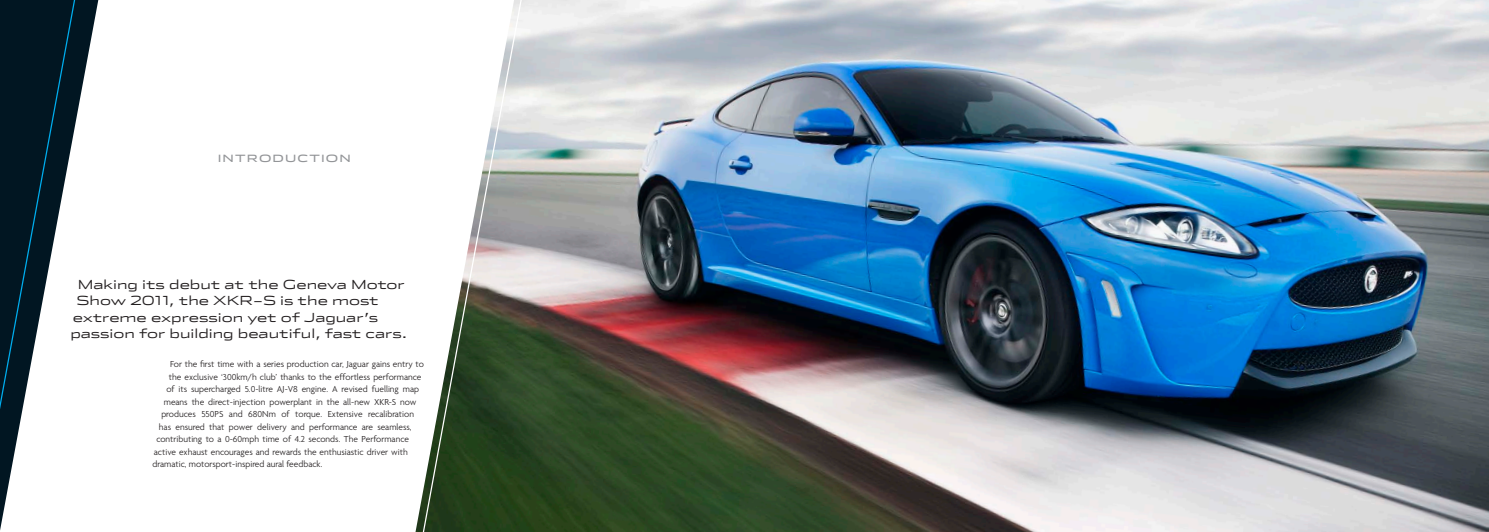
<style>
.page{position:relative;width:1489px;height:532px;background:#fff}
.page>*{position:absolute;margin:0;border:0;box-sizing:border-box;transform-origin:0 0}
.t1{font:300 12.5px "Stainless Ext";color:#231f20}
.t2{font:10px "Stainless Ext";letter-spacing:.12em;color:#939598}
.t3{font:300 9.38px "Agenda";color:#231f20}
</style>
<div class="page">
<img style="left:526px;top:0;width:962px;height:531px">
<svg style="left:87px;top:0;width:11px;height:61px"></svg>
<svg style="left:0;top:0;width:87px;height:530px"></svg>
<svg style="left:415px;top:0;width:111px;height:531px"></svg>
<p class="t2" style="left:218px;top:152px;width:135px">INTRODUCTION</p>
<p class="t1" style="left:78px;top:276px;width:328px">Making its debut at the Geneva Motor</p>
<p class="t1" style="left:77px;top:293px;width:303px">Show 2011, the XKR-S is the most</p>
<p class="t1" style="left:73px;top:309px;width:307px">extreme expression yet of Jaguar’s</p>
<p class="t1" style="left:70px;top:325px;width:338px">passion for building beautiful, fast cars.</p>
<p class="t3" style="left:170px;top:358px;width:255px">For the first time with a series production car, Jaguar gains entry to</p>
<p class="t3" style="left:169px;top:371px;width:254px">the exclusive ‘300km/h club’ thanks to the effortless performance</p>
<p class="t3" style="left:166px;top:383px;width:254px">of its supercharged 5.0-litre AJ-V8 engine. A revised fuelling map</p>
<p class="t3" style="left:164px;top:396px;width:254px">means the direct-injection powerplant in the all-new XKR-S now</p>
<p class="t3" style="left:161px;top:408px;width:254px">produces 550PS and 680Nm of torque. Extensive recalibration</p>
<p class="t3" style="left:159px;top:421px;width:254px">has ensured that power delivery and performance are seamless,</p>
<p class="t3" style="left:156px;top:433px;width:254px">contributing to a 0-60mph time of 4.2 seconds. The Performance</p>
<p class="t3" style="left:154px;top:446px;width:255px">active exhaust encourages and rewards the enthusiastic driver with</p>
<p class="t3" style="left:153px;top:458px;width:171px">dramatic, motorsport-inspired aural feedback.</p>
</div>
